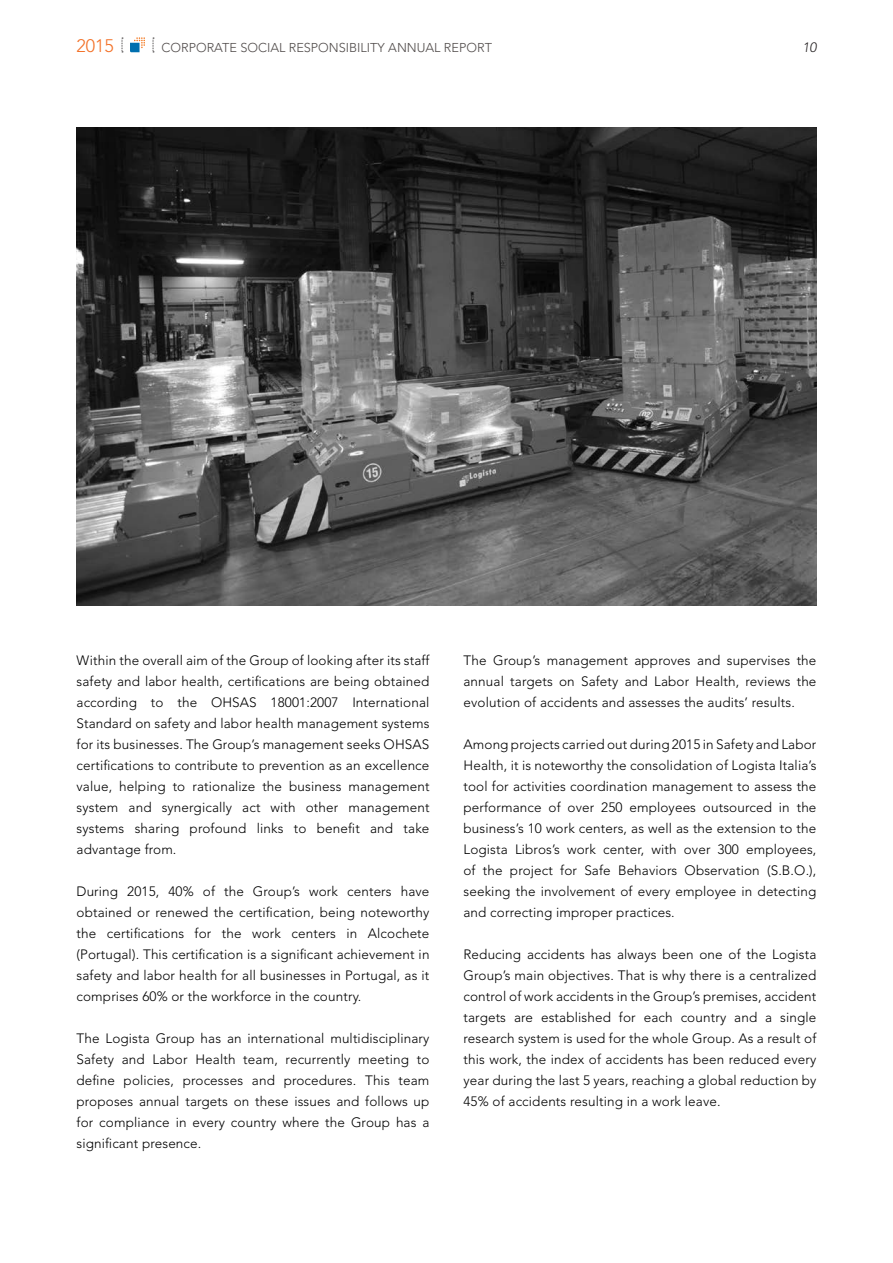
<style>
.page{position:relative;width:893px;height:1263px;background:#fff}
.page>*{position:absolute;margin:0;border:0;box-sizing:border-box;transform-origin:0 0}
.t1{font:300 18px "Avenir";color:#f37026}
.t2{font:300 13.5px/21px "Avenir";letter-spacing:.01em;color:#000;text-align:justify}
.t3{font:italic 300 13.5px "Avenir";color:#231f20}
.t4{font:300 12.75px "Avenir";color:#504b4a}
</style>
<div class="page">
<svg style="left:122px;top:38px;width:1px;height:15px"></svg>
<svg style="left:130px;top:37px;width:15px;height:15px"></svg>
<svg style="left:153px;top:38px;width:1px;height:15px"></svg>
<img style="left:77px;top:128px;width:739px;height:478px">
<h1 class="t1" style="left:77px;top:35px;width:39px">2015</h1>
<p class="t4" style="left:162px;top:40px;width:332px">CORPORATE SOCIAL RESPONSIBILITY ANNUAL REPORT</p>
<p class="t3" style="left:802px;top:39px;width:16px">10</p>
<p class="t2" style="left:77px;top:650px;width:354px">Within the overall aim of the Group of looking after its staff safety and labor health, certifications are being obtained according to the OHSAS 18001:2007 International Standard on safety and labor health management systems for its businesses. The Group’s management seeks OHSAS certifications to contribute to prevention as an excellence value, helping to rationalize the business management system and synergically act with other management systems sharing profound links to benefit and take advantage from.</p>
<p class="t2" style="left:77px;top:881px;width:354px">During 2015, 40% of the Group’s work centers have obtained or renewed the certification, being noteworthy the certifications for the work centers in Alcochete (Portugal). This certification is a significant achievement in safety and labor health for all businesses in Portugal, as it comprises 60% or the workforce in the country.</p>
<p class="t2" style="left:77px;top:1028px;width:354px">The Logista Group has an international multidisciplinary Safety and Labor Health team, recurrently meeting to define policies, processes and procedures. This team proposes annual targets on these issues and follows up for compliance in every country where the Group has a significant presence.</p>
<p class="t2" style="left:463px;top:650px;width:354px">The Group’s management approves and supervises the annual targets on Safety and Labor Health, reviews the evolution of accidents and assesses the audits’ results.</p>
<p class="t2" style="left:463px;top:734px;width:354px">Among projects carried out during 2015 in Safety and Labor Health, it is noteworthy the consolidation of Logista Italia’s tool for activities coordination management to assess the performance of over 250 employees outsourced in the business’s 10 work centers, as well as the extension to the Logista Libros’s work center, with over 300 employees, of the project for Safe Behaviors Observation (S.B.O.), seeking the involvement of every employee in detecting and correcting improper practices.</p>
<p class="t2" style="left:463px;top:944px;width:354px">Reducing accidents has always been one of the Logista Group’s main objectives. That is why there is a centralized control of work accidents in the Group’s premises, accident targets are established for each country and a single research system is used for the whole Group. As a result of this work, the index of accidents has been reduced every year during the last 5 years, reaching a global reduction by 45% of accidents resulting in a work leave.</p>
</div>
